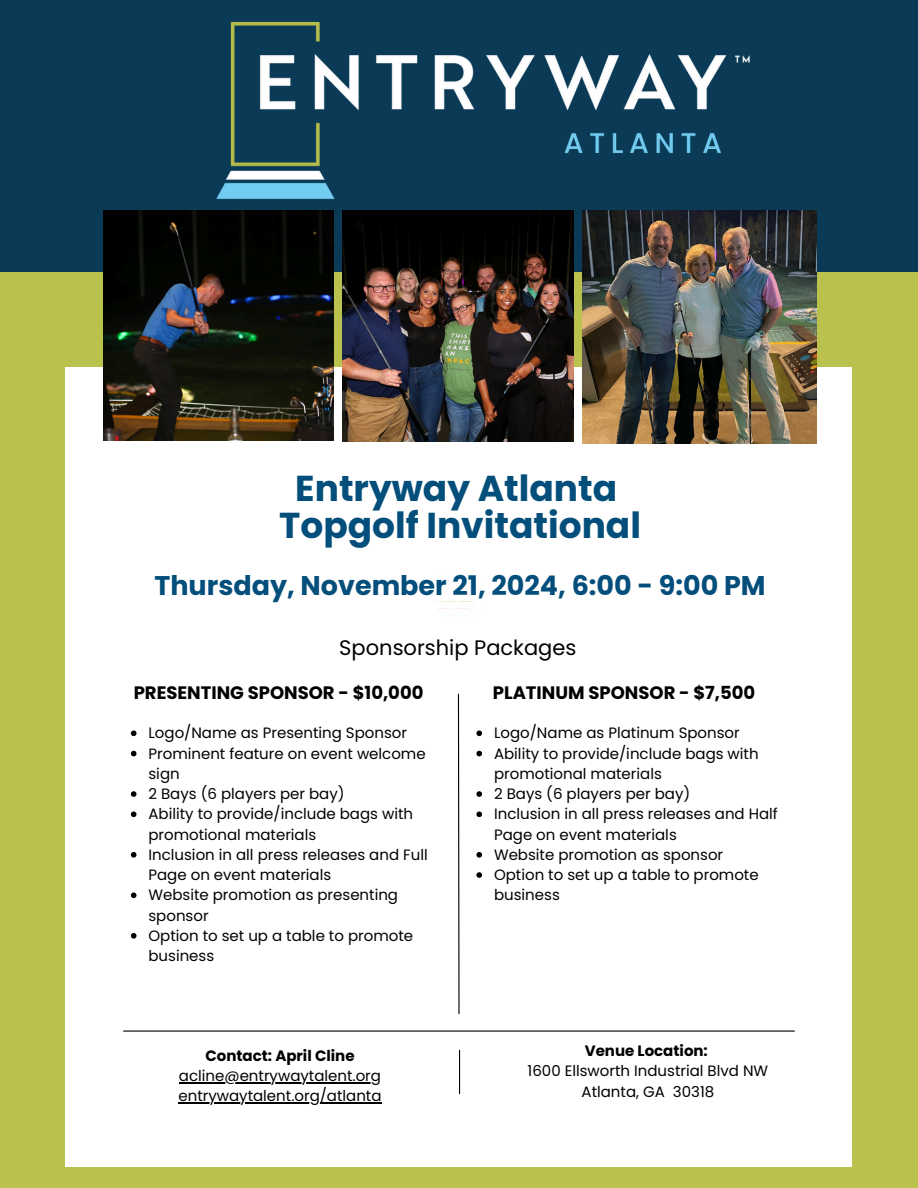
<style>
.page{position:relative;width:918px;height:1188px;background:#bac14c}
.page>*{position:absolute;margin:0;border:0;box-sizing:border-box;transform-origin:0 0}
.t1{font:700 36px/37.2px "Poppins";color:#034e7b;text-align:center}
.t2{font:700 27px "Poppins";color:#034e7b}
.t3{font:21px "Poppins";color:#000}
.t4{font:700 18px "Poppins";color:#000}
.t5{font:15px/20.2px "Poppins";color:#000}
.t6{font:700 15px "Poppins";color:#000}
</style>
<div class="page">
<div style="left:66px;top:368px;width:786px;height:799px;background:#fff"></div>
<hr style="left:124px;top:1030px;width:670px;height:2px;background:#000">
<hr style="left:459px;top:1050px;width:1px;height:44px;background:#000">
<svg style="left:457px;top:693px;width:3px;height:322px"></svg>
<img style="left:436px;top:568px;width:40px;height:52px">
<div style="left:0;top:0;width:918px;height:271px;background:#0a3a56"></div>
<img style="left:216px;top:21px;width:534px;height:178px">
<img style="left:104px;top:211px;width:230px;height:230px">
<img style="left:583px;top:211px;width:233px;height:233px">
<img style="left:343px;top:211px;width:231px;height:231px">
<svg style="left:476px;top:730px;width:6px;height:6px"></svg>
<svg style="left:476px;top:751px;width:6px;height:5px"></svg>
<svg style="left:476px;top:791px;width:6px;height:6px"></svg>
<svg style="left:476px;top:811px;width:6px;height:6px"></svg>
<svg style="left:476px;top:852px;width:6px;height:6px"></svg>
<svg style="left:476px;top:872px;width:6px;height:6px"></svg>
<hr style="left:179px;top:1082px;width:45px;height:1px;background:#000">
<hr style="left:224px;top:1082px;width:157px;height:1px;background:#000">
<hr style="left:178px;top:1102px;width:204px;height:2px;background:#000">
<svg style="left:131px;top:730px;width:5px;height:6px"></svg>
<svg style="left:131px;top:751px;width:5px;height:5px"></svg>
<svg style="left:131px;top:791px;width:5px;height:6px"></svg>
<svg style="left:131px;top:811px;width:5px;height:6px"></svg>
<svg style="left:131px;top:852px;width:5px;height:6px"></svg>
<svg style="left:131px;top:892px;width:5px;height:6px"></svg>
<svg style="left:131px;top:933px;width:5px;height:6px"></svg>
<h3 class="t1" style="left:279px;top:470px;width:363px">Entryway Atlanta<br>Topgolf Invitational</h3>
<h4 class="t2" style="left:154px;top:567px;width:613px">Thursday, November 21, 2024, 6:00 - 9:00 PM</h4>
<p class="t3" style="left:339px;top:633px;width:239px">Sponsorship Packages</p>
<p class="t4" style="left:134px;top:680px;width:291px">PRESENTING SPONSOR - $10,000</p>
<p class="t5" style="left:148px;top:723px;width:260px">Logo/Name as Presenting Sponsor</p>
<p class="t5" style="left:148px;top:743px;width:279px">Prominent feature on event welcome sign</p>
<p class="t5" style="left:148px;top:784px;width:198px">2 Bays (6 players per bay)</p>
<p class="t5" style="left:148px;top:804px;width:266px">Ability to provide/include bags with promotional materials</p>
<p class="t5" style="left:148px;top:844px;width:281px">Inclusion in all press releases and Full<br>Page on event materials</p>
<p class="t5" style="left:148px;top:885px;width:251px">Website promotion as presenting sponsor</p>
<p class="t5" style="left:148px;top:925px;width:266px">Option to set up a table to promote business</p>
<p class="t6" style="left:205px;top:1045px;width:151px">Contact: April Cline</p>
<p class="t5" style="left:179px;top:1066px;width:204px">acline@entrywaytalent.org</p>
<p class="t5" style="left:178px;top:1086px;width:205px">entrywaytalent.org/atlanta</p>
<p class="t4" style="left:493px;top:680px;width:264px">PLATINUM SPONSOR - $7,500</p>
<p class="t5" style="left:494px;top:723px;width:247px">Logo/Name as Platinum Sponsor</p>
<p class="t5" style="left:494px;top:743px;width:266px">Ability to provide/include bags with promotional materials</p>
<p class="t5" style="left:494px;top:784px;width:198px">2 Bays (6 players per bay)</p>
<p class="t5" style="left:494px;top:804px;width:285px">Inclusion in all press releases and Half<br>Page on event materials</p>
<p class="t5" style="left:494px;top:844px;width:231px">Website promotion as sponsor</p>
<h4 class="t5" style="left:494px;top:865px;width:266px">Option to set up a table to promote business</h4>
<h1 class="t6" style="left:585px;top:1040px;width:125px">Venue Location:</h1>
<h2 class="t5" style="left:528px;top:1061px;width:242px;text-align:center">1600 Ellsworth Industrial Blvd NW<br>Atlanta, GA 30318</h2>
</div>
